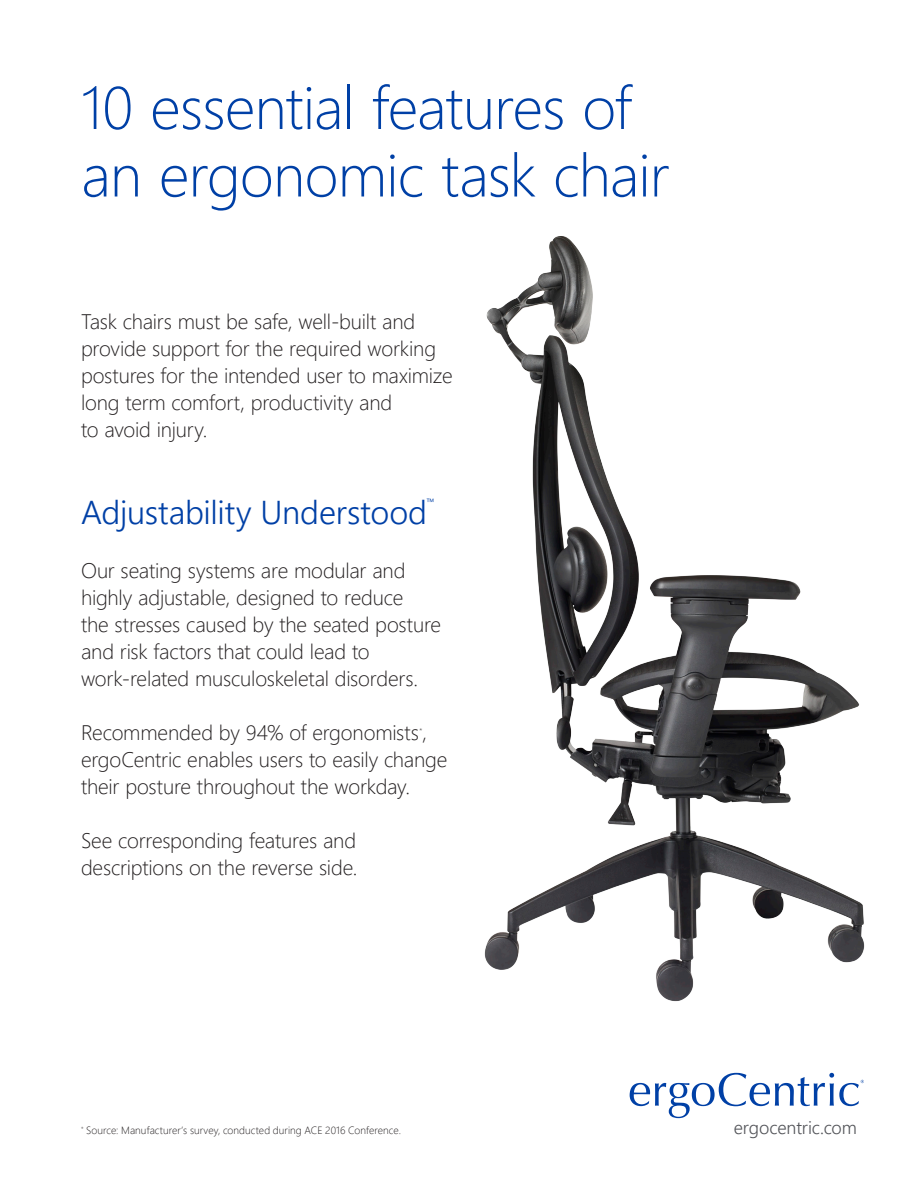
<style>
.page{position:relative;width:918px;height:1188px;background:#fff}
.page>*{position:absolute;margin:0;border:0;box-sizing:border-box;transform-origin:0 0}
.t1{font:60px/67.5px "Webly Sleek UI Light";letter-spacing:-.015em;color:#0040a6}
.t2{font:33px "Webly Sleek UI Semilight";letter-spacing:-.01em;color:#0040a6}
.t3{font:21px/27px "Webly Sleek UI Light";letter-spacing:-.01em;color:#231f20}
.t4{font:18px "Webly Sleek UI Semilight";letter-spacing:-.005em;color:#54555a}
.t5{font:10.5px "Webly Sleek UI Light";letter-spacing:.005em;color:#231f20}
.t6{font:10.5px "Webly Sleek UI Semilight";color:#0040a6}
.t7{font:7.05px "Webly Sleek UI Light";color:#231f20}
</style>
<div class="page">
<img style="left:484px;top:236px;width:381px;height:766px">
<svg style="left:630px;top:1073px;width:234px;height:45px"></svg>
<p class="t1" style="left:81px;top:71px;width:590px">10 essential features of an ergonomic task chair</p>
<p class="t3" style="left:81px;top:307px;width:373px">Task chairs must be safe, well-built and provide support for the required working postures for the intended user to maximize long term comfort, productivity and<br>to avoid injury.</p>
<p class="t2" style="left:81px;top:487px;width:348px">Adjustability Understood</p>
<p class="t6" style="left:426px;top:494px;width:10px">™</p>
<p class="t3" style="left:81px;top:556px;width:362px">Our seating systems are modular and highly adjustable, designed to reduce<br>the stresses caused by the seated posture and risk factors that could lead to work-related musculoskeletal disorders.</p>
<p class="t3" style="left:81px;top:718px;width:348px">Recommended by 94% of ergonomists ,</p>
<p class="t7" style="left:419px;top:725px;width:4px">*</p>
<p class="t3" style="left:81px;top:745px;width:368px">ergoCentric enables users to easily change their posture throughout the workday.</p>
<p class="t3" style="left:81px;top:826px;width:278px">See corresponding features and descriptions on the reverse side.</p>
<p class="t5" style="left:81px;top:1122px;width:322px"><sup>*</sup> Source: Manufacturer’s survey, conducted during ACE 2016 Conference.</p>
<p class="t4" style="left:734px;top:1114px;width:125px">ergocentric.com</p>
</div>
